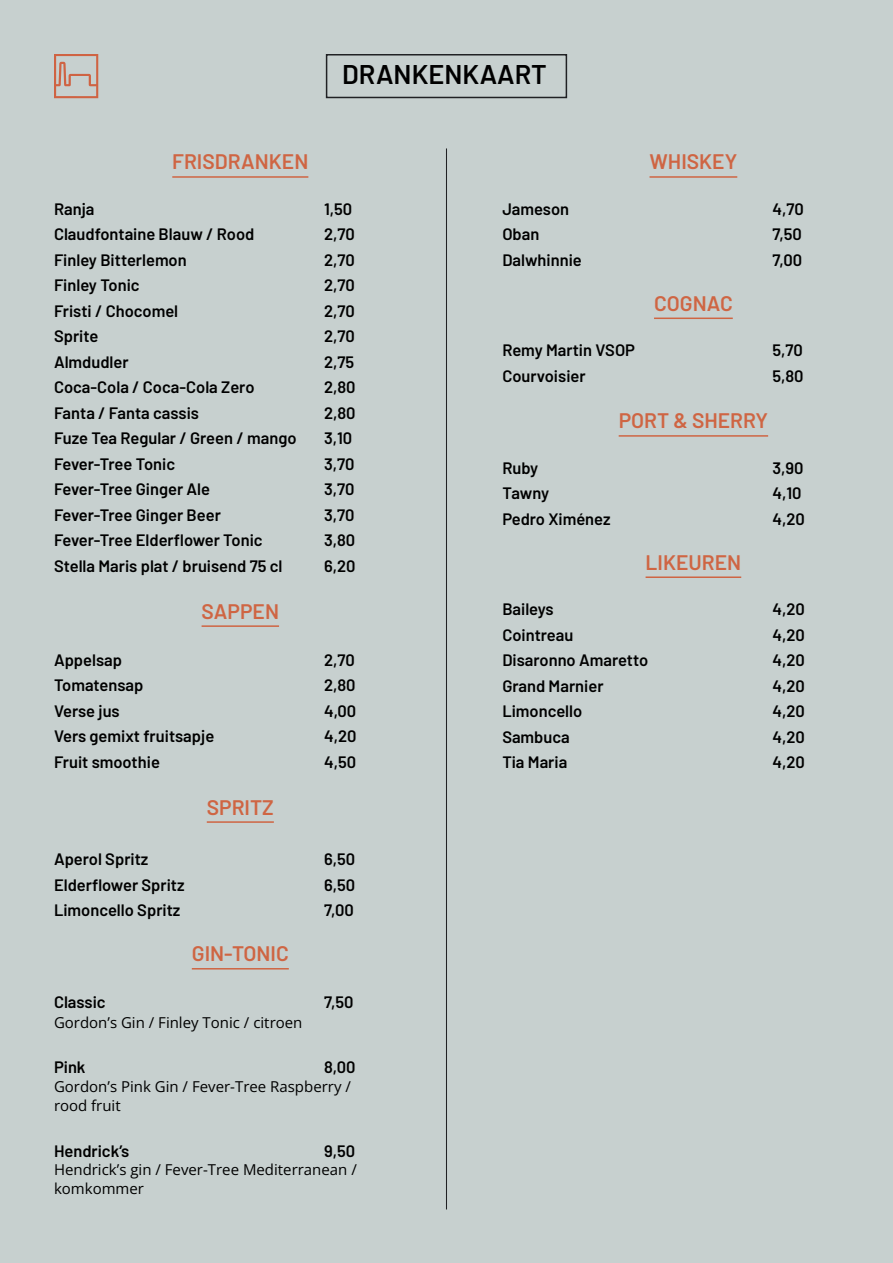
<style>
.page{position:relative;width:893px;height:1263px;background:#c7d0cf}
.page>*{position:absolute;margin:0;border:0;box-sizing:border-box;transform-origin:0 0}
.t1{font:600 27px "Barlow";color:#000}
.t2{font:600 21px "Barlow";color:#cf6543}
.t3{font:600 16.5px "Barlow";color:#000}
.t4{font:15px/19.8px "Open Sans";color:#000}
</style>
<div class="page">
<svg style="left:54px;top:54px;width:44px;height:44px"></svg>
<hr style="left:172px;top:176px;width:136px;height:2px;background:#cf6543">
<hr style="left:202px;top:625px;width:77px;height:2px;background:#cf6543">
<hr style="left:207px;top:821px;width:67px;height:2px;background:#cf6543">
<hr style="left:192px;top:968px;width:97px;height:1px;background:#cf6543">
<hr style="left:446px;top:148px;width:1px;height:1061px;background:#202124">
<div style="left:326px;top:54px;width:241px;height:44px;border:2px solid #202124"></div>
<hr style="left:649px;top:176px;width:88px;height:2px;background:#cf6543">
<hr style="left:654px;top:318px;width:79px;height:1px;background:#cf6543">
<hr style="left:619px;top:435px;width:149px;height:2px;background:#cf6543">
<hr style="left:646px;top:576px;width:95px;height:2px;background:#cf6543">
<p class="t2" style="left:172px;top:146px;width:138px">FRISDRANKEN</p>
<h1 class="t1" style="left:342px;top:55px;width:206px">DRANKENKAART</h1>
<p class="t2" style="left:649px;top:146px;width:89px">WHISKEY</p>
<p class="t3" style="left:54px;top:197px;width:42px">Ranja</p>
<p class="t3" style="left:324px;top:197px;width:30px">1,50</p>
<p class="t3" style="left:54px;top:222px;width:202px">Claudfontaine Blauw / Rood</p>
<p class="t3" style="left:324px;top:222px;width:32px">2,70</p>
<p class="t3" style="left:54px;top:248px;width:134px">Finley Bitterlemon</p>
<p class="t3" style="left:324px;top:248px;width:32px">2,70</p>
<p class="t3" style="left:54px;top:273px;width:87px">Finley Tonic</p>
<p class="t3" style="left:324px;top:273px;width:32px">2,70</p>
<p class="t3" style="left:54px;top:299px;width:126px">Fristi / Chocomel</p>
<p class="t3" style="left:324px;top:299px;width:32px">2,70</p>
<p class="t3" style="left:54px;top:324px;width:46px">Sprite</p>
<p class="t3" style="left:324px;top:324px;width:32px">2,70</p>
<p class="t3" style="left:54px;top:350px;width:76px">Almdudler</p>
<p class="t3" style="left:324px;top:350px;width:32px">2,75</p>
<p class="t3" style="left:54px;top:375px;width:202px">Coca-Cola / Coca-Cola Zero</p>
<p class="t3" style="left:324px;top:375px;width:33px">2,80</p>
<p class="t3" style="left:54px;top:401px;width:147px">Fanta / Fanta cassis</p>
<p class="t3" style="left:324px;top:401px;width:33px">2,80</p>
<p class="t3" style="left:54px;top:426px;width:244px">Fuze Tea Regular / Green / mango</p>
<p class="t3" style="left:324px;top:426px;width:30px">3,10</p>
<p class="t3" style="left:54px;top:452px;width:123px">Fever-Tree Tonic</p>
<p class="t3" style="left:324px;top:452px;width:32px">3,70</p>
<p class="t3" style="left:54px;top:477px;width:158px">Fever-Tree Ginger Ale</p>
<p class="t3" style="left:324px;top:477px;width:32px">3,70</p>
<p class="t3" style="left:54px;top:503px;width:168px">Fever-Tree Ginger Beer</p>
<p class="t3" style="left:324px;top:503px;width:32px">3,70</p>
<p class="t3" style="left:54px;top:528px;width:210px">Fever-Tree Elderflower Tonic</p>
<p class="t3" style="left:324px;top:528px;width:33px">3,80</p>
<p class="t3" style="left:54px;top:554px;width:230px">Stella Maris plat / bruisend 75 cl</p>
<p class="t3" style="left:324px;top:554px;width:33px">6,20</p>
<p class="t2" style="left:202px;top:596px;width:79px">SAPPEN</p>
<p class="t3" style="left:54px;top:648px;width:70px">Appelsap</p>
<p class="t3" style="left:324px;top:648px;width:32px">2,70</p>
<p class="t3" style="left:54px;top:673px;width:91px">Tomatensap</p>
<p class="t3" style="left:324px;top:673px;width:33px">2,80</p>
<p class="t3" style="left:54px;top:699px;width:67px">Verse jus</p>
<p class="t3" style="left:324px;top:699px;width:34px">4,00</p>
<p class="t3" style="left:54px;top:724px;width:162px">Vers gemixt fruitsapje</p>
<p class="t3" style="left:324px;top:724px;width:34px">4,20</p>
<p class="t3" style="left:54px;top:750px;width:107px">Fruit smoothie</p>
<p class="t3" style="left:324px;top:750px;width:34px">4,50</p>
<p class="t2" style="left:207px;top:791px;width:69px">SPRITZ</p>
<p class="t3" style="left:54px;top:847px;width:96px">Aperol Spritz</p>
<p class="t3" style="left:324px;top:847px;width:33px">6,50</p>
<p class="t3" style="left:54px;top:873px;width:132px">Elderflower Spritz</p>
<p class="t3" style="left:324px;top:873px;width:33px">6,50</p>
<p class="t3" style="left:54px;top:898px;width:128px">Limoncello Spritz</p>
<p class="t3" style="left:324px;top:898px;width:31px">7,00</p>
<p class="t2" style="left:192px;top:938px;width:98px">GIN-TONIC</p>
<p class="t3" style="left:54px;top:990px;width:53px">Classic</p>
<p class="t3" style="left:324px;top:990px;width:31px">7,50</p>
<p class="t4" style="left:54px;top:1012px;width:250px">Gordon’s Gin / Finley Tonic / citroen</p>
<p class="t3" style="left:54px;top:1055px;width:33px">Pink</p>
<p class="t3" style="left:324px;top:1055px;width:33px">8,00</p>
<p class="t4" style="left:54px;top:1076px;width:298px">Gordon’s Pink Gin / Fever-Tree Raspberry / rood fruit</p>
<p class="t3" style="left:54px;top:1138px;width:77px">Hendrick’s</p>
<p class="t3" style="left:324px;top:1138px;width:33px">9,50</p>
<p class="t4" style="left:54px;top:1159px;width:304px">Hendrick’s gin / Fever-Tree Mediterranean / komkommer</p>
<p class="t3" style="left:502px;top:197px;width:68px">Jameson</p>
<p class="t3" style="left:772px;top:197px;width:33px">4,70</p>
<p class="t3" style="left:502px;top:222px;width:39px">Oban</p>
<p class="t3" style="left:772px;top:222px;width:31px">7,50</p>
<p class="t3" style="left:502px;top:248px;width:81px">Dalwhinnie</p>
<p class="t3" style="left:772px;top:248px;width:31px">7,00</p>
<p class="t2" style="left:654px;top:288px;width:80px">COGNAC</p>
<p class="t3" style="left:502px;top:338px;width:134px">Remy Martin VSOP</p>
<p class="t3" style="left:772px;top:338px;width:32px">5,70</p>
<p class="t3" style="left:502px;top:363px;width:85px">Courvoisier</p>
<p class="t3" style="left:772px;top:363px;width:33px">5,80</p>
<p class="t2" style="left:619px;top:405px;width:151px">PORT &amp; SHERRY</p>
<p class="t3" style="left:502px;top:456px;width:38px">Ruby</p>
<p class="t3" style="left:772px;top:456px;width:33px">3,90</p>
<p class="t3" style="left:502px;top:481px;width:48px">Tawny</p>
<p class="t3" style="left:772px;top:481px;width:31px">4,10</p>
<p class="t3" style="left:502px;top:507px;width:110px">Pedro Ximénez</p>
<p class="t3" style="left:772px;top:507px;width:34px">4,20</p>
<p class="t2" style="left:646px;top:547px;width:97px">LIKEUREN</p>
<p class="t3" style="left:502px;top:597px;width:53px">Baileys</p>
<p class="t3" style="left:772px;top:597px;width:34px">4,20</p>
<p class="t3" style="left:502px;top:622px;width:72px">Cointreau</p>
<p class="t3" style="left:772px;top:622px;width:34px">4,20</p>
<p class="t3" style="left:502px;top:648px;width:147px">Disaronno Amaretto</p>
<p class="t3" style="left:772px;top:648px;width:34px">4,20</p>
<p class="t3" style="left:502px;top:673px;width:103px">Grand Marnier</p>
<p class="t3" style="left:772px;top:673px;width:34px">4,20</p>
<p class="t3" style="left:502px;top:699px;width:81px">Limoncello</p>
<p class="t3" style="left:772px;top:699px;width:34px">4,20</p>
<p class="t3" style="left:502px;top:724px;width:69px">Sambuca</p>
<p class="t3" style="left:772px;top:724px;width:34px">4,20</p>
<p class="t3" style="left:502px;top:750px;width:66px">Tia Maria</p>
<p class="t3" style="left:772px;top:750px;width:34px">4,20</p>
</div>
